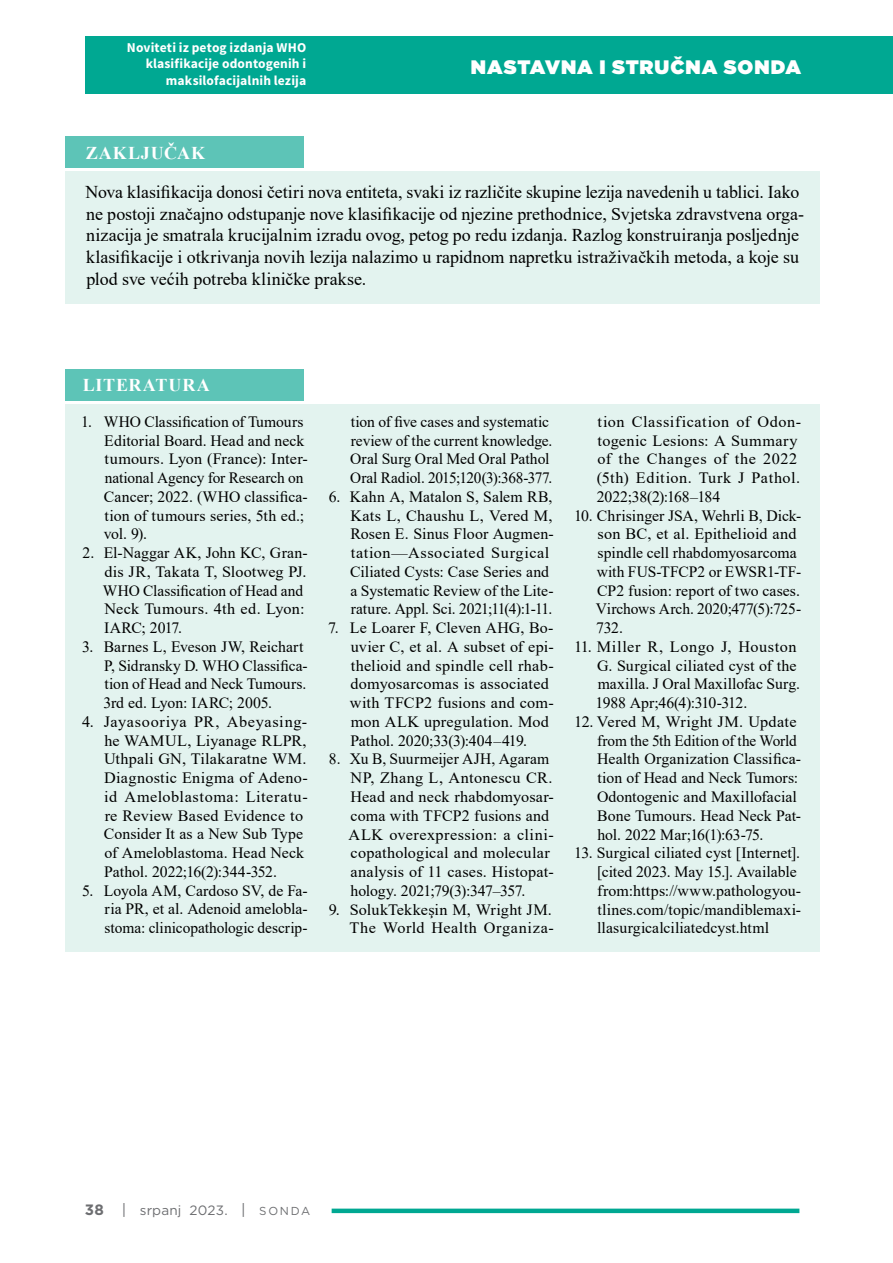
<style>
.page{position:relative;width:893px;height:1263px;background:#fff}
.page>*{position:absolute;margin:0;border:0;box-sizing:border-box;transform-origin:0 0}
.t1{font:900 19.5px "Gotham";letter-spacing:.05em;color:#fff}
.t2{font:18px/21.8px "Times New Roman";letter-spacing:-.005em;color:#000}
.t3{font:700 18px "Times New Roman";letter-spacing:.045em;color:#fff}
.t4{font:15.75px/18.8px "Times New Roman";letter-spacing:.005em;color:#000}
.t5{font:15.75px/18.8px "Times New Roman";letter-spacing:.03em;color:#000}
.t6{font:15.75px/18.8px "Times New Roman";letter-spacing:.025em;color:#000;text-align:right}
.t7{font:700 13.5px/16.5px "Source Sans Pro";letter-spacing:.01em;color:#fff;text-align:right}
.t8{font:13.5px "Gotham";letter-spacing:.01em;color:#6d6e71}
.s1{font-weight:700;font-size:15px}
.s2{font-size:15px}
.s3{font-size:11.55px}
</style>
<div class="page">
<div style="left:332px;top:1208px;width:467px;height:5px;background:#00a892"></div>
<div style="left:85px;top:36px;width:808px;height:58px;background:#00a892"></div>
<div style="left:65px;top:137px;width:239px;height:31px;background:#5dc4b7"></div>
<div style="left:65px;top:370px;width:239px;height:31px;background:#5dc4b7"></div>
<div style="left:65px;top:172px;width:754px;height:132px;background:#e3f3ef"></div>
<div style="left:65px;top:404px;width:754px;height:547px;background:#e3f3ef"></div>
<p class="t7" style="left:127px;top:40px;width:181px">Noviteti iz petog izdanja WHO klasifikacije odontogenih i maksilofacijalnih lezija</p>
<p class="t1" style="left:471px;top:53px;width:332px">NASTAVNA I STRUČNA SONDA</p>
<p class="t3" style="left:86px;top:143px;width:121px">ZAKLJUČAK</p>
<p class="t2" style="left:86px;top:181px;width:720px">Nova klasifikacija donosi četiri nova entiteta, svaki iz različite skupine lezija navedenih u tablici. Iako ne postoji značajno odstupanje nove klasifikacije od njezine prethodnice, Svjetska zdravstvena orga&shy;nizacija je smatrala krucijalnim izradu ovog, petog po redu izdanja. Razlog konstruiranja posljednje klasifikacije i otkrivanja novih lezija nalazimo u rapidnom napretku istraživačkih metoda, a koje su plod sve većih potreba kliničke prakse.</p>
<p class="t3" style="left:83px;top:375px;width:128px">LITERATURA</p>
<p class="t4" style="left:104px;top:412px;width:205px;text-indent:-23px">1. WHO Classification of Tumours<br>Editorial Board. Head and neck tumours. Lyon (France): Inter&shy;national Agency for Research on<br>Cancer; 2022. (WHO classifica&shy;tion of tumours series, 5th ed.; vol. 9).</p>
<p class="t4" style="left:103px;top:543px;width:206px;text-indent:-20px">2. El-Naggar AK, John KC, Gran&shy;dis JR, Takata T, Slootweg PJ.<br>WHO Classification of Head and<br>Neck Tumours. 4th ed. Lyon:<br>IARC; 2017.</p>
<p class="t4" style="left:103px;top:637px;width:206px;text-indent:-21px">3. Barnes L, Eveson JW, Reichart<br>P, Sidransky D. WHO Classifica&shy;tion of Head and Neck Tumours.<br>3rd ed. Lyon: IARC; 2005.</p>
<p class="t4" style="left:104px;top:712px;width:205px;text-indent:-22px">4. Jayasooriya PR, Abeyasing&shy;he WAMUL, Liyanage RLPR,<br>Uthpali GN, Tilakaratne WM.<br>Diagnostic Enigma of Adeno&shy;id Ameloblastoma: Literatu&shy;re Review Based Evidence to<br>Consider It as a New Sub Type of Ameloblastoma. Head Neck<br>Pathol. 2022;16(2):344-352.</p>
<p class="t4" style="left:105px;top:881px;width:205px;text-align:justify;text-indent:-23px">5. Loyola AM, Cardoso SV, de Fa&shy;ria PR, et al. Adenoid amelobla&shy;stoma: clinicopathologic descrip-</p>
<p class="t4" style="left:350px;top:412px;width:204px">tion of five cases and systematic review of the current knowledge.<br>Oral Surg Oral Med Oral Pathol Oral Radiol. 2015;120(3):368-377.</p>
<p class="t4" style="left:350px;top:487px;width:205px;text-indent:-21px">6. Kahn A, Matalon S, Salem RB,<br>Kats L, Chaushu L, Vered M,<br>Rosen E. Sinus Floor Augmen&shy;tation—Associated Surgical<br>Ciliated Cysts: Case Series and a Systematic Review of the Lite&shy;rature. Appl. Sci. 2021;11(4):1-11.</p>
<p class="t4" style="left:350px;top:618px;width:205px;text-indent:-22px">7. Le Loarer F, Cleven AHG, Bo&shy;uvier C, et al. A subset of epi&shy;thelioid and spindle cell rhab&shy;domyosarcomas is associated with TFCP2 fusions and com&shy;mon ALK upregulation. Mod<br>Pathol. 2020;33(3):404–419.</p>
<p class="t4" style="left:348px;top:750px;width:207px;text-indent:-20px">8. Xu B, Suurmeijer AJH, Agaram<br>NP, Zhang L, Antonescu CR.<br>Head and neck rhabdomyosar&shy;coma with TFCP2 fusions and<br>ALK overexpression: a clini&shy;copathological and molecular analysis of 11 cases. Histopat&shy;hology. 2021;79(3):347–357.</p>
<p class="t6" style="left:329px;top:900px;width:226px">9. SolukTekkeşin M, Wright JM.<br>The World Health Organiza-</p>
<p class="t5" style="left:597px;top:412px;width:206px">tion Classification of Odon&shy;togenic Lesions: A Summary of the Changes of the 2022 (5th) Edition. Turk J Pathol.<br>2022;38(2):168–184</p>
<p class="t4" style="left:596px;top:506px;width:207px;text-indent:-22px">10. Chrisinger JSA, Wehrli B, Dick&shy;son BC, et al. Epithelioid and spindle cell rhabdomyosarcoma with FUS-TFCP2 or EWSR1-TF-<br>CP2 fusion: report of two cases.<br>Virchows Arch. 2020;477(5):725-<br>732.</p>
<p class="t4" style="left:595px;top:637px;width:206px;text-indent:-21px">11. Miller R, Longo J, Houston<br>G. Surgical ciliated cyst of the maxilla. J Oral Maxillofac Surg.<br>1988 Apr;46(4):310-312.</p>
<p class="t4" style="left:597px;top:712px;width:206px;text-indent:-23px">12. Vered M, Wright JM. Update from the 5th Edition of the World<br>Health Organization Classifica&shy;tion of Head and Neck Tumors:<br>Odontogenic and Maxillofacial<br>Bone Tumours. Head Neck Pat&shy;hol. 2022 Mar;16(1):63-75.</p>
<p class="t4" style="left:597px;top:843px;width:206px;text-indent:-23px">13. Surgical ciliated cyst [Internet]. [cited 2023. May 15.]. Available from:https://www.pathologyou&shy;tlines.com/topic/mandiblemaxi&shy;llasurgicalciliatedcyst.html</p>
<p class="t8" style="left:85px;top:1202px;width:227px"><span class="s1">38</span> <span class="s2">|</span> srpanj 2023. <span class="s2">|</span> <span class="s3">SONDA</span></p>
</div>
